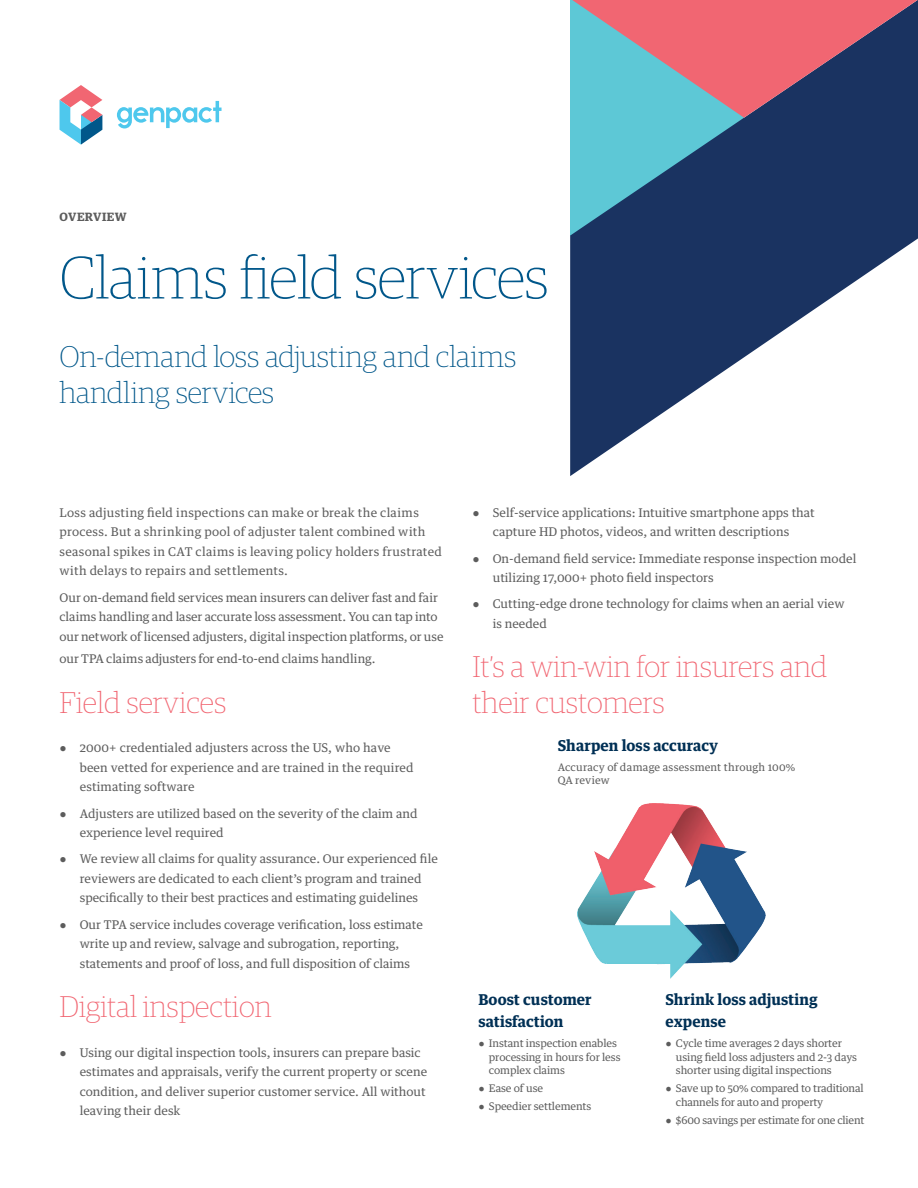
<style>
.page{position:relative;width:918px;height:1188px;background:#fff}
.page>*{position:absolute;margin:0;border:0;box-sizing:border-box;transform-origin:0 0}
.t1{font:100 60px "Guardian Egyp";letter-spacing:-.01em;color:#01578a}
.t2{font:100 30px/36px "Guardian Egyp";color:#f16672}
.t3{font:100 30px/36px "Guardian Egyp";color:#01578a}
.t4{font:700 15px/22.5px "Guardian Text Egyp";letter-spacing:.005em;color:#003055}
.t5{font:12px/19.5px "Guardian Text Egyp";color:#5c5c5c}
.t6{font:12px/19.5px "Guardian Text Egyp";letter-spacing:.025em;color:#5c5c5c}
.t7{font:600 12px "Guardian Egyp";letter-spacing:.035em;color:#5c5c5c}
.t8{font:10.5px/13.5px "Guardian Text Egyp";letter-spacing:-.01em;color:#5c5c5c}
.t9{font:10.5px/13.5px "Guardian Text Egyp";letter-spacing:.015em;color:#5c5c5c}
.s1{font-family:"Georgia"}
</style>
<div class="page">
<svg style="left:570px;top:0;width:348px;height:476px;fill:#1a3361"></svg>
<svg style="left:572px;top:0;width:346px;height:118px;background:#967186"></svg>
<svg style="left:60px;top:85px;width:42px;height:60px"></svg>
<svg style="left:117px;top:101px;width:105px;height:27px"></svg>
<img style="left:578px;top:804px;width:187px;height:174px">
<p class="t7" style="left:60px;top:208px;width:68px">OVERVIEW</p>
<h1 class="t1" style="left:60px;top:240px;width:491px">Claims field services</h1>
<h2 class="t3" style="left:60px;top:337px;width:459px">On-demand loss adjusting and claims handling services</h2>
<p class="t6" style="left:60px;top:502px;width:384px">Loss adjusting field inspections can make or break the claims process. But a shrinking pool of adjuster talent combined with seasonal spikes in CAT claims is leaving policy holders frustrated with delays to repairs and settlements.</p>
<p class="t5" style="left:60px;top:586px;width:386px">Our on-demand field services mean insurers can deliver fast and fair claims handling and laser accurate loss assessment. You can tap into our network of licensed adjusters, digital inspection platforms, or use</p>
<p class="t5" style="left:60px;top:648px;width:317px">our TPA claims adjusters for end-to-end claims handling.</p>
<h2 class="t2" style="left:60px;top:683px;width:168px">Field services</h2>
<p class="t5" style="left:80px;top:737px;width:335px;text-indent:-20px"><span class="s1">●</span> 2000+ credentialed adjusters across the US, who have been vetted for experience and are trained in the required estimating software</p>
<p class="t5" style="left:80px;top:802px;width:339px;text-indent:-20px"><span class="s1">●</span> Adjusters are utilized based on the severity of the claim and experience level required</p>
<p class="t5" style="left:60px;top:848px;width:380px;text-align:center"><span class="s1">●</span> We review all claims for quality assurance. Our experienced file reviewers are dedicated to each client’s program and trained specifically to their best practices and estimating guidelines</p>
<p class="t5" style="left:80px;top:913px;width:345px;text-indent:-20px"><span class="s1">●</span> Our TPA service includes coverage verification, loss estimate write up and review, salvage and subrogation, reporting, statements and proof of loss, and full disposition of claims</p>
<h2 class="t2" style="left:60px;top:987px;width:214px">Digital inspection</h2>
<p class="t5" style="left:80px;top:1042px;width:349px;text-indent:-20px"><span class="s1">●</span> Using our digital inspection tools, insurers can prepare basic estimates and appraisals, verify the current property or scene condition, and deliver superior customer service. All without leaving their desk</p>
<p class="t5" style="left:472px;top:502px;width:344px;text-align:center"><span class="s1">●</span> Self-service applications: Intuitive smartphone apps that capture HD photos, videos, and written descriptions</p>
<p class="t5" style="left:493px;top:547px;width:365px;text-indent:-20px"><span class="s1">●</span> On-demand field service: Immediate response inspection model utilizing 17,000+ photo field inspectors</p>
<p class="t5" style="left:493px;top:593px;width:353px;text-indent:-20px"><span class="s1">●</span> Cutting-edge drone technology for claims when an aerial view is needed</p>
<h2 class="t2" style="left:472px;top:648px;width:356px">It’s a win-win for insurers and their customers</h2>
<p class="t4" style="left:558px;top:733px;width:162px">Sharpen loss accuracy</p>
<p class="t9" style="left:558px;top:759px;width:239px">Accuracy of damage assessment through 100%<br>QA review</p>
<p class="t4" style="left:478px;top:987px;width:115px">Boost customer satisfaction</p>
<p class="t8" style="left:489px;top:1036px;width:133px;text-indent:-10px"><span class="s1">●</span> Instant inspection enables processing in hours for less complex claims</p>
<p class="t8" style="left:478px;top:1081px;width:66px"><span class="s1">●</span> Ease of use</p>
<p class="t8" style="left:478px;top:1099px;width:114px"><span class="s1">●</span> Speedier settlements</p>
<p class="t4" style="left:665px;top:987px;width:154px">Shrink loss adjusting expense</p>
<p class="t8" style="left:676px;top:1036px;width:183px;text-indent:-10px"><span class="s1">●</span> Cycle time averages 2 days shorter using field loss adjusters and 2-3 days shorter using digital inspections</p>
<p class="t8" style="left:676px;top:1081px;width:189px;text-indent:-10px"><span class="s1">●</span> Save up to 50% compared to traditional channels for auto and property</p>
<p class="t8" style="left:665px;top:1112px;width:200px"><span class="s1">●</span> $600 savings per estimate for one client</p>
</div>
